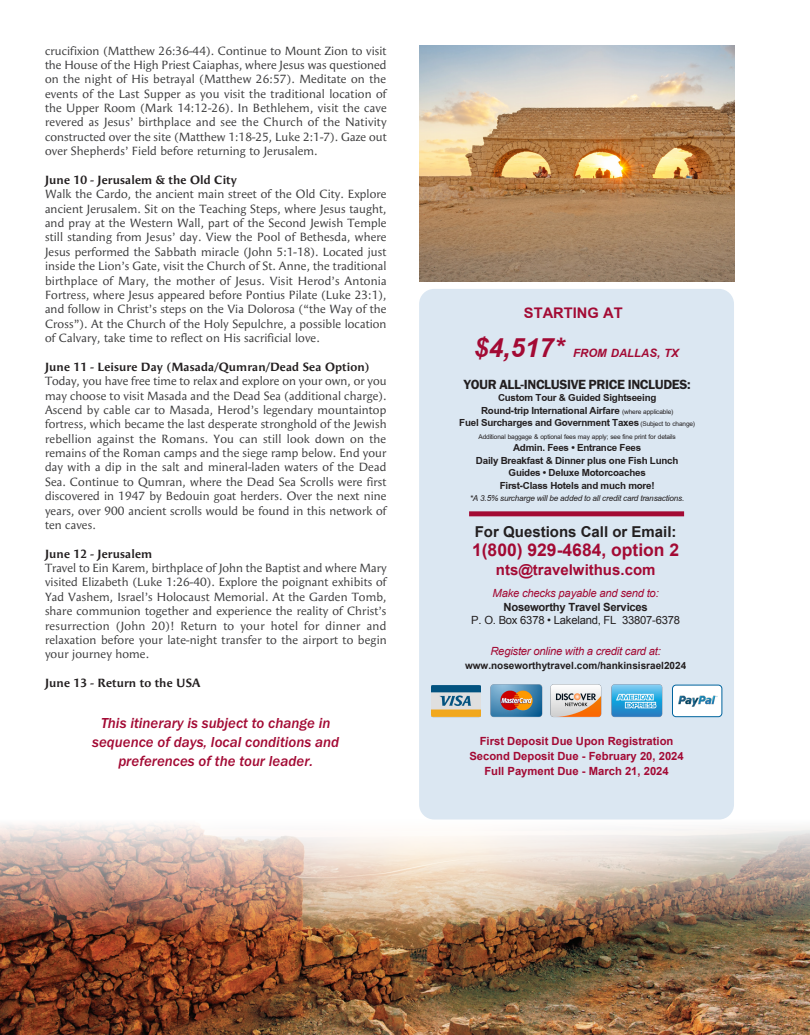
<style>
.page{position:relative;width:810px;height:1035px;background:#fff}
.page>*{position:absolute;margin:0;border:0;box-sizing:border-box;transform-origin:0 0}
.t1{font:italic 700 40px "Browallia New";color:#a30a34}
.t2{font:700 22.5px "Browallia New";color:#a30a34}
.t3{font:700 17.5px "Arial";color:#a30a34}
.t4{font:italic 700 17.5px "Browallia New";color:#a30a34}
.t5{font:700 15px/12.5px "Browallia New";letter-spacing:-.015em;color:#231f20;text-align:center}
.t6{font:15px/18.6px "Franklin Gothic URW Med Ita";color:#a30a34;text-align:center}
.t7{font:700 15px "Arial";color:#231f20}
.t8{font:700 15px "Arial";color:#a30a34}
.t9{font:13.75px "Franklin Gothic URW Dem";letter-spacing:-.025em;color:#231f20}
.t10{font:italic 12.5px "Browallia New";letter-spacing:-.015em;color:#231f20}
.t11{font:11.88px/14.4px "Angie Sans Std";letter-spacing:.01em;color:#3e3e3f;text-align:justify}
.t12{font:700 11.88px "Angie Sans Std";letter-spacing:.01em;color:#231f20}
.t13{font:700 11.25px/15px "Arial";color:#a30a34;text-align:center}
.t14{font:italic 11.25px "Arial";letter-spacing:-.02em;color:#a30a34}
.t15{font:11.25px "Arial";letter-spacing:-.02em;color:#231f20}
.t16{font:700 11.25px "Arial";letter-spacing:-.02em;color:#231f20}
.t17{font:10px "Browallia New";letter-spacing:-.015em;color:#231f20}
.t18{font:700 10px "Arial";color:#231f20}
.s1{font-weight:400;font-size:10px}
</style>
<div class="page">
<img style="left:0;top:824px;width:810px;height:211px">
<div style="left:419px;top:289px;width:315px;height:531px;background:#dbe7f2;border-radius:15px"></div>
<div style="left:469px;top:511px;width:215px;height:5px;background:#a30a34"></div>
<img style="left:432px;top:685px;width:49px;height:33px">
<div style="left:672px;top:685px;width:50px;height:32px;background:#fff;border-radius:4px"></div>
<img style="left:678px;top:695px;width:39px;height:12px">
<div style="left:672px;top:685px;width:50px;height:32px;border:1px solid #00649e;border-radius:4px"></div>
<img style="left:490px;top:684px;width:53px;height:33px">
<img style="left:550px;top:684px;width:52px;height:34px">
<img style="left:611px;top:684px;width:52px;height:33px">
<img style="left:419px;top:45px;width:315px;height:237px">
<p class="t11" style="left:45px;top:44px;width:343px">crucifixion (Matthew 26:36-44). Continue to Mount Zion to visit the House of the High Priest Caiaphas, where Jesus was questioned on the night of His betrayal (Matthew 26:57). Meditate on the events of the Last Supper as you visit the traditional location of the Upper Room (Mark 14:12-26). In Bethlehem, visit the cave revered as Jesus’ birthplace and see the Church of the Nativity constructed over the site (Matthew 1:18-25, Luke 2:1-7). Gaze out over Shepherds’ Field before returning to Jerusalem.</p>
<p class="t12" style="left:45px;top:173px;width:193px">June 10 - Jerusalem &amp; the Old City</p>
<p class="t11" style="left:45px;top:187px;width:343px">Walk the Cardo, the ancient main street of the Old City. Explore ancient Jerusalem. Sit on the Teaching Steps, where Jesus taught, and pray at the Western Wall, part of the Second Jewish Temple still standing from Jesus’ day. View the Pool of Bethesda, where Jesus performed the Sabbath miracle (John 5:1-18). Located just inside the Lion’s Gate, visit the Church of St. Anne, the traditional birthplace of Mary, the mother of Jesus. Visit Herod’s Antonia Fortress, where Jesus appeared before Pontius Pilate (Luke 23:1), and follow in Christ’s steps on the Via Dolorosa (“the Way of the Cross”). At the Church of the Holy Sepulchre, a possible location of Calvary, take time to reflect on His sacrificial love.</p>
<p class="t12" style="left:45px;top:360px;width:326px">June 11 - Leisure Day (Masada/Qumran/Dead Sea Option)</p>
<p class="t11" style="left:45px;top:374px;width:343px">Today, you have free time to relax and explore on your own, or you may choose to visit Masada and the Dead Sea (additional charge).<br>Ascend by cable car to Masada, Herod’s legendary mountaintop fortress, which became the last desperate stronghold of the Jewish rebellion against the Romans. You can still look down on the remains of the Roman camps and the siege ramp below. End your day with a dip in the salt and mineral-laden waters of the Dead Sea. Continue to Qumran, where the Dead Sea Scrolls were first discovered in 1947 by Bedouin goat herders. Over the next nine years, over 900 ancient scrolls would be found in this network of ten caves.</p>
<p class="t12" style="left:45px;top:547px;width:109px">June 12 - Jerusalem</p>
<p class="t11" style="left:45px;top:561px;width:343px">Travel to Ein Karem, birthplace of John the Baptist and where Mary visited Elizabeth (Luke 1:26-40). Explore the poignant exhibits of Yad Vashem, Israel’s Holocaust Memorial. At the Garden Tomb, share communion together and experience the reality of Christ’s resurrection (John 20)! Return to your hotel for dinner and relaxation before your late-night transfer to the airport to begin your journey home.</p>
<p class="t12" style="left:45px;top:676px;width:157px">June 13 - Return to the USA</p>
<p class="t6" style="left:92px;top:714px;width:248px">This itinerary is subject to change in sequence of days, local conditions and preferences of the tour leader.</p>
<h2 class="t2" style="left:524px;top:299px;width:100px">STARTING AT</h2>
<h1 class="t1" style="left:474px;top:323px;width:92px">$4,517*</h1>
<h3 class="t4" style="left:573px;top:342px;width:107px">FROM DALLAS, TX</h3>
<p class="t9" style="left:464px;top:375px;width:228px">YOUR ALL-INCLUSIVE PRICE INCLUDES:</p>
<p class="t5" style="left:459px;top:391px;width:237px">Custom Tour &amp; Guided Sightseeing<br>Round-trip International Airfare <span class="s1">(where applicable)<br></span>Fuel Surcharges and Government Taxes<span class="s1">(Subject to change)</span></p>
<p class="t17" style="left:479px;top:430px;width:199px">Additional baggage &amp; optional fees may apply; see fine print for details</p>
<p class="t5" style="left:476px;top:441px;width:204px">Admin. Fees • Entrance Fees<br>Daily Breakfast &amp; Dinner plus one Fish Lunch Guides • Deluxe Motorcoaches<br>First-Class Hotels and much more!</p>
<p class="t10" style="left:470px;top:490px;width:216px">*A 3.5% surcharge will be added to all credit card transactions.</p>
<p class="t7" style="left:475px;top:522px;width:203px">For Questions Call or Email:</p>
<h3 class="t3" style="left:472px;top:538px;width:209px">1(800) 929-4684, option 2</h3>
<p class="t8" style="left:496px;top:560px;width:161px">nts@travelwithus.com</p>
<p class="t14" style="left:493px;top:586px;width:168px">Make checks payable and send to:</p>
<p class="t16" style="left:503px;top:599px;width:146px">Noseworthy Travel Services</p>
<p class="t15" style="left:471px;top:613px;width:210px">P. O. Box 6378 • Lakeland, FL 33807-6378</p>
<p class="t14" style="left:490px;top:644px;width:172px">Register online with a credit card at:</p>
<p class="t18" style="left:465px;top:659px;width:223px">www.noseworthytravel.com/hankinsisrael2024</p>
<p class="t13" style="left:469px;top:734px;width:216px">First Deposit Due Upon Registration<br>Second Deposit Due - February 20, 2024<br>Full Payment Due - March 21, 2024</p>
</div>
